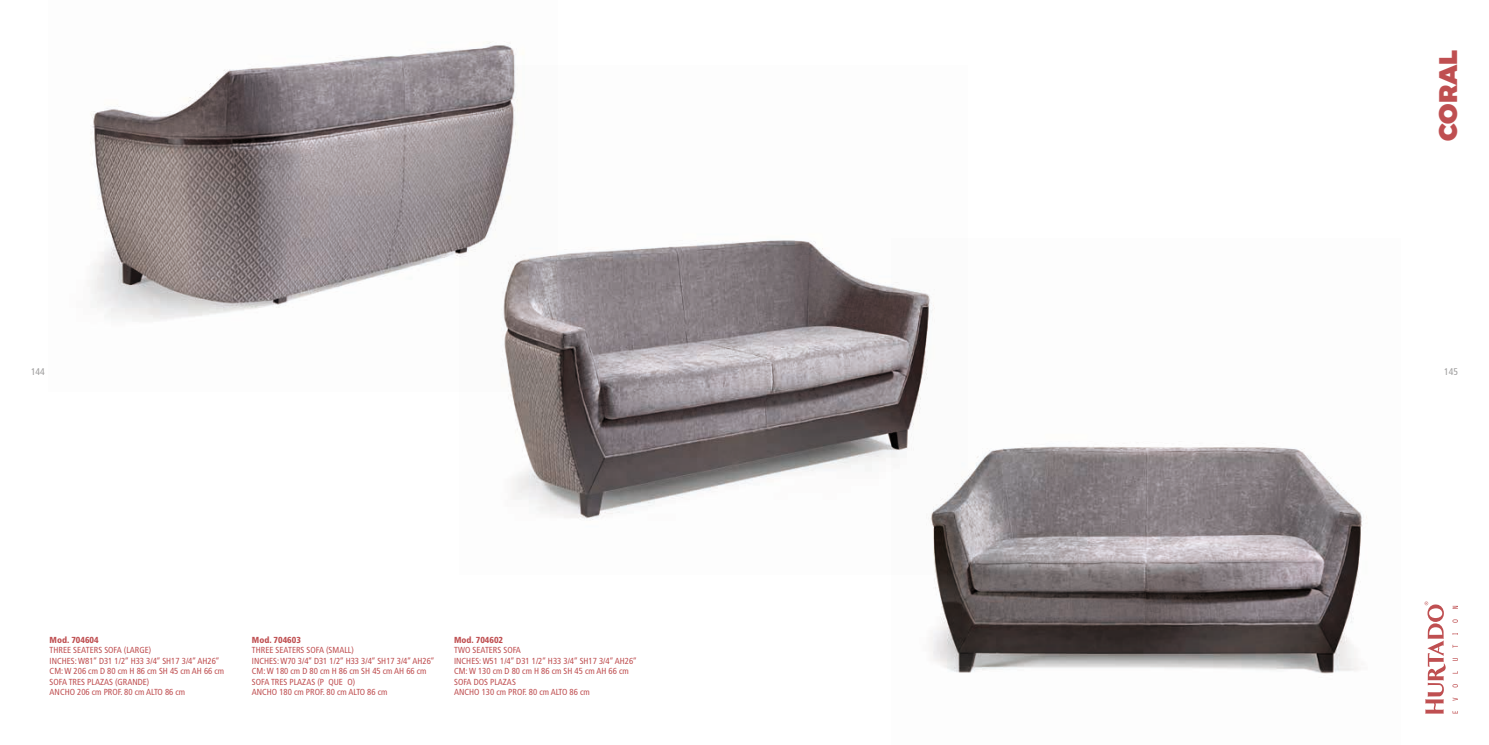
<style>
.page{position:relative;width:1489px;height:745px;background:#fff}
.page>*{position:absolute;margin:0;border:0;box-sizing:border-box;transform-origin:0 0}
.t1{font:900 25.38px "Montserrat";color:#bf4f51}
.t2{font:condensed 9.62px "Frutiger LT Std";color:#9e9d9d}
.t3{font:condensed 8.75px "Frutiger LT Std";color:#bf4f51}
.t4{font:900 condensed 8.75px "Frutiger LT Std";color:#bf4f51}
</style>
<div class="page">
<img style="left:930px;top:446px;width:437px;height:228px">
<img style="left:90px;top:41px;width:425px;height:280px">
<img style="left:459px;top:66px;width:508px;height:508px">
<svg style="left:1424px;top:601px;width:21px;height:112px"></svg>
<svg style="left:1452px;top:605px;width:5px;height:108px"></svg>
<h1 class="t1" style="left:1427px;top:141px;width:92px;rotate:-90deg">CORAL</h1>
<p class="t2" style="left:31px;top:366px;width:15px">144</p>
<p class="t2" style="left:1443px;top:366px;width:15px">145</p>
<p class="t4" style="left:50px;top:634px;width:51px">Mod. 704604</p>
<p class="t3" style="left:50px;top:644px;width:103px">THREE SEATERS SOFA (LARGE)</p>
<p class="t3" style="left:50px;top:655px;width:171px">INCHES: W81’’ D31 1/2’’ H33 3/4’’ SH17 3/4’’ AH26’’</p>
<p class="t3" style="left:50px;top:665px;width:176px">CM: W 206 cm D 80 cm H 86 cm SH 45 cm AH 66 cm</p>
<p class="t3" style="left:50px;top:676px;width:101px">SOFA TRES PLAZAS (GRANDE)</p>
<p class="t3" style="left:50px;top:686px;width:137px">ANCHO 206 cm PROF. 80 cm ALTO 86 cm</p>
<p class="t4" style="left:252px;top:634px;width:51px">Mod. 704603</p>
<p class="t3" style="left:252px;top:644px;width:103px">THREE SEATERS SOFA (SMALL)</p>
<p class="t3" style="left:252px;top:655px;width:184px">INCHES: W70 3/4’’ D31 1/2’’ H33 3/4’’ SH17 3/4’’ AH26’’</p>
<p class="t3" style="left:252px;top:665px;width:176px">CM: W 180 cm D 80 cm H 86 cm SH 45 cm AH 66 cm</p>
<p class="t3" style="left:252px;top:676px;width:105px">SOFA TRES PLAZAS (P QUE O)</p>
<p class="t3" style="left:252px;top:686px;width:137px">ANCHO 180 cm PROF. 80 cm ALTO 86 cm</p>
<p class="t4" style="left:454px;top:634px;width:51px">Mod. 704602</p>
<p class="t3" style="left:454px;top:644px;width:68px">TWO SEATERS SOFA</p>
<p class="t3" style="left:454px;top:655px;width:184px">INCHES: W51 1/4’’ D31 1/2’’ H33 3/4’’ SH17 3/4’’ AH26’’</p>
<p class="t3" style="left:454px;top:665px;width:176px">CM: W 130 cm D 80 cm H 86 cm SH 45 cm AH 66 cm</p>
<p class="t3" style="left:454px;top:676px;width:63px">SOFA DOS PLAZAS</p>
<p class="t3" style="left:454px;top:686px;width:137px">ANCHO 130 cm PROF. 80 cm ALTO 86 cm</p>
</div>
